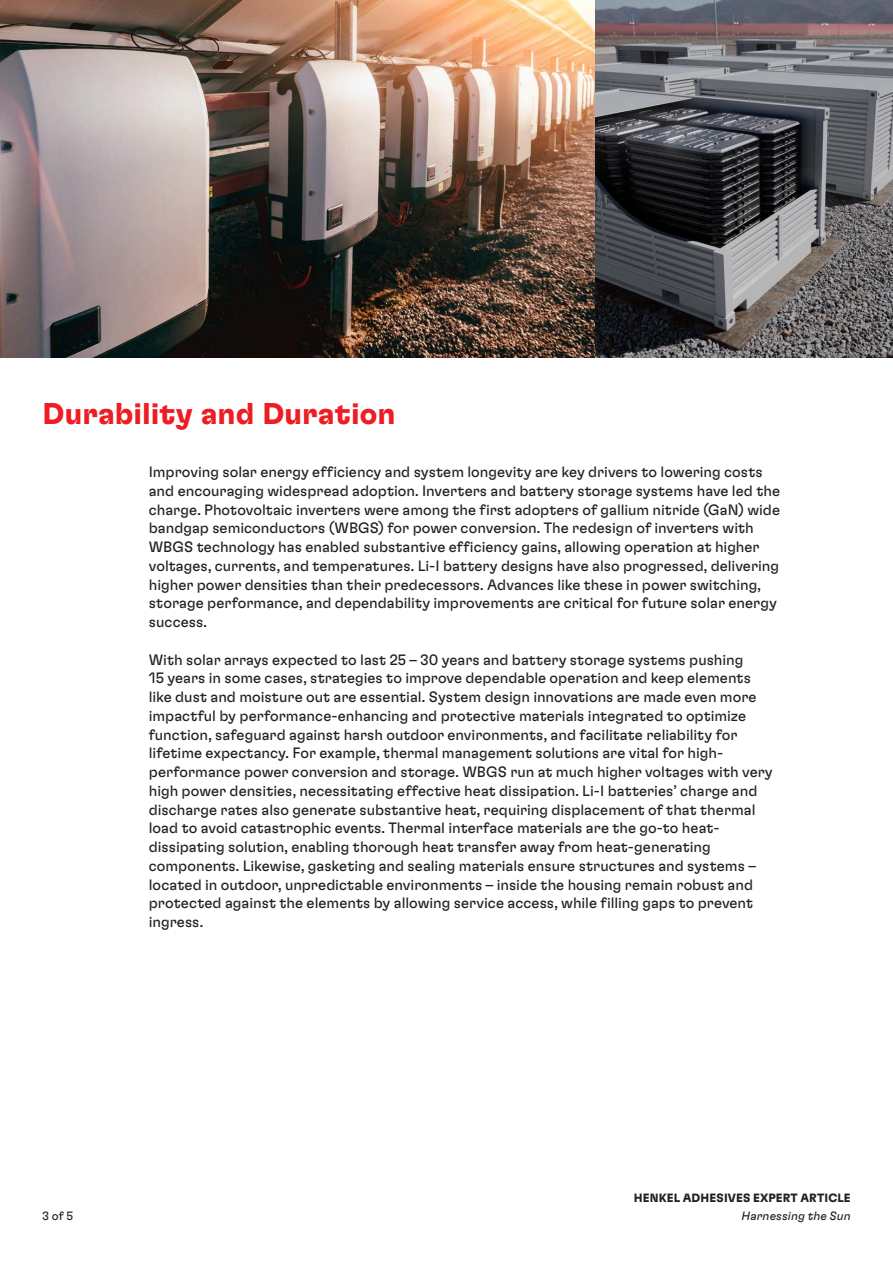
<style>
.page{position:relative;width:893px;height:1263px;background:#fff}
.page>*{position:absolute;margin:0;border:0;box-sizing:border-box;transform-origin:0 0}
.GTF_Bold_20_23_Head{font:700 30px "Henkel GT Flexa";color:#ee1d23}
.GTF_Reg_10_12_5{font:15px/18.8px "Henkel GT Flexa";color:#231f20}
.t1{font:700 12px "Henkel GT Flexa";letter-spacing:.01em;color:#231f20}
.t2{font:italic 12px "Henkel GT Flexa";letter-spacing:.01em;color:#231f20}
.t3{font:12px "Henkel GT Flexa";color:#231f20}
</style>
<div class="page">
<img style="left:0;top:0;width:595px;height:357px">
<svg style="left:595px;top:0;width:298px;height:357px;background:#5b5a5e"></svg>
<p class="GTF_Bold_20_23_Head" style="left:43px;top:394px;width:354px">Durability and Duration</p>
<p class="GTF_Reg_10_12_5" style="left:149px;top:462px;width:633px">Improving solar energy efficiency and system longevity are key drivers to lowering costs and encouraging widespread adoption. Inverters and battery storage systems have led the charge. Photovoltaic inverters were among the first adopters of gallium nitride (GaN) wide bandgap semiconductors (WBGS) for power conversion. The redesign of inverters with WBGS technology has enabled substantive efficiency gains, allowing operation at higher voltages, currents, and temperatures. Li-I battery designs have also progressed, delivering higher power densities than their predecessors. Advances like these in power switching, storage performance, and dependability improvements are critical for future solar energy success.</p>
<p class="GTF_Reg_10_12_5" style="left:149px;top:649px;width:625px">With solar arrays expected to last 25 – 30 years and battery storage systems pushing<br>15 years in some cases, strategies to improve dependable operation and keep elements like dust and moisture out are essential. System design innovations are made even more impactful by performance-enhancing and protective materials integrated to optimize function, safeguard against harsh outdoor environments, and facilitate reliability for lifetime expectancy. For example, thermal management solutions are vital for high&shy;performance power conversion and storage. WBGS run at much higher voltages with very high power densities, necessitating effective heat dissipation. Li-I batteries’ charge and discharge rates also generate substantive heat, requiring displacement of that thermal load to avoid catastrophic events. Thermal interface materials are the go-to heat&shy;dissipating solution, enabling thorough heat transfer away from heat-generating components. Likewise, gasketing and sealing materials ensure structures and systems – located in outdoor, unpredictable environments – inside the housing remain robust and protected against the elements by allowing service access, while filling gaps to prevent ingress.</p>
<p class="t3" style="left:43px;top:1209px;width:32px">3 of 5</p>
<p class="t1" style="left:634px;top:1191px;width:218px">HENKEL ADHESIVES EXPERT ARTICLE</p>
<p class="t2" style="left:742px;top:1209px;width:111px">Harnessing the Sun</p>
</div>
